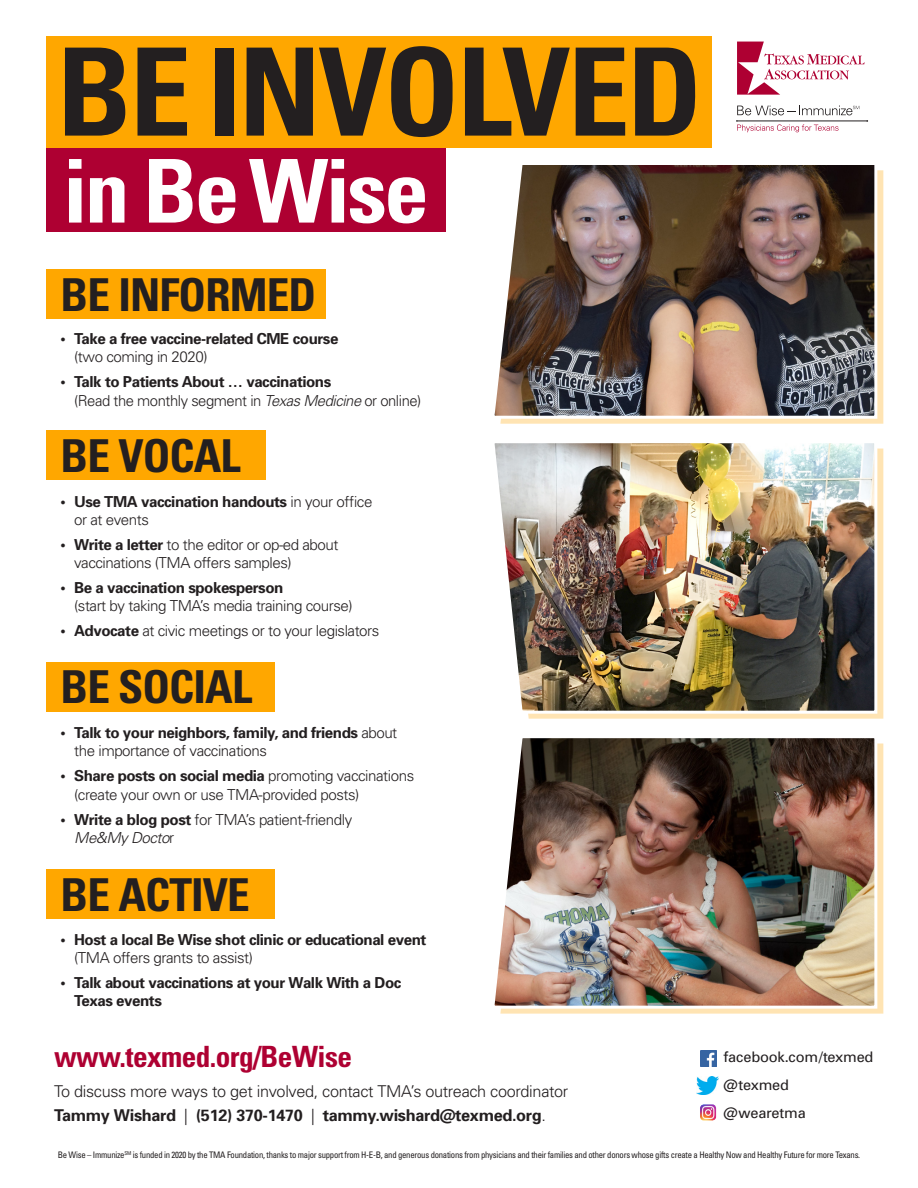
<style>
.page{position:relative;width:918px;height:1188px;background:#fff}
.page>*{position:absolute;margin:0;border:0;box-sizing:border-box;transform-origin:0 0}
.t1{font:700 condensed 121.95px "Univers";letter-spacing:-.02em;color:#231f20}
.t2{font:700 condensed 88.05px "Univers";letter-spacing:-.03em;color:#fff}
.t3{font:700 condensed 45.45px "Univers";letter-spacing:-.02em;color:#231f20}
.t4{font:700 condensed 29.25px "Univers";letter-spacing:-.02em;color:#ae0032}
.t5{font:300 16.35px/24px "Univers";letter-spacing:-.02em;color:#231f20}
.t6{font:700 15.15px/18.1px "Univers";letter-spacing:-.03em;color:#231f20}
.t7{font:300 15.15px/18.1px "Univers";letter-spacing:-.03em;color:#231f20}
.t8{font:14.55px "Univers";letter-spacing:-.015em;color:#231f20}
.t9{font:condensed 9px "Univers";letter-spacing:-.03em;color:#231f20}
.s1{font-weight:300}
.s2{font-weight:300;font-style:italic}
.s3{font-weight:700}
.s4{font-style:italic}
</style>
<div class="page">
<div style="left:46px;top:37px;width:666px;height:111px;background:#ffa700"></div>
<div style="left:46px;top:148px;width:400px;height:84px;background:#ae0032"></div>
<div style="left:46px;top:269px;width:280px;height:49px;background:#ffa700"></div>
<div style="left:46px;top:430px;width:220px;height:49px;background:#ffa700"></div>
<div style="left:46px;top:662px;width:229px;height:50px;background:#ffa700"></div>
<div style="left:46px;top:869px;width:229px;height:49px;background:#ffa700"></div>
<svg style="left:500px;top:170px;width:383px;height:254px;background:#ffe5b6"></svg>
<svg style="left:528px;top:449px;width:355px;height:270px;background:#ffe5b6"></svg>
<svg style="left:500px;top:744px;width:383px;height:270px;background:#ffe5b7"></svg>
<img style="left:494px;top:165px;width:385px;height:255px">
<img style="left:494px;top:443px;width:385px;height:272px">
<img style="left:494px;top:738px;width:385px;height:272px">
<svg style="left:737px;top:42px;width:128px;height:53px"></svg>
<hr style="left:738px;top:121px;width:129px;height:1px;background:#231f20">
<svg style="left:736px;top:106px;width:123px;height:26px"></svg>
<img style="left:700px;top:1050px;width:16px;height:16px">
<img style="left:697px;top:1076px;width:22px;height:18px">
<img style="left:700px;top:1104px;width:16px;height:17px">
<p class="t1" style="left:57px;top:17px;width:647px">BE INVOLVED</p>
<p class="t2" style="left:63px;top:137px;width:367px">in Be Wise</p>
<p class="t3" style="left:61px;top:267px;width:257px">BE INFORMED</p>
<p class="t6" style="left:74px;top:330px;width:266px;text-indent:-14px">• Take a free vaccine-related CME course <span class="s1">(two coming in 2020)</span></p>
<p class="t6" style="left:74px;top:373px;width:349px;text-indent:-14px">• Talk to Patients About … vaccinations<br><span class="s1">(Read the monthly segment in</span> <span class="s2">Texas Medicine</span> <span class="s1">or online)</span></p>
<p class="t3" style="left:61px;top:428px;width:182px">BE VOCAL</p>
<p class="t6" style="left:74px;top:492px;width:300px;text-indent:-14px">• Use TMA vaccination handouts <span class="s1">in your office or at events</span></p>
<p class="t7" style="left:74px;top:535px;width:266px;text-indent:-14px"><span class="s3">• Write a letter</span> to the editor or op-ed about vaccinations (TMA offers samples)</p>
<p class="t7" style="left:74px;top:579px;width:280px;text-indent:-14px"><span class="s3">• Be a vaccination spokesperson<br></span>(start by taking TMA’s media training course)</p>
<p class="t7" style="left:61px;top:622px;width:320px"><span class="s3">• Advocate</span> at civic meetings or to your legislators</p>
<p class="t3" style="left:61px;top:659px;width:193px">BE SOCIAL</p>
<p class="t6" style="left:74px;top:724px;width:325px;text-indent:-14px">• Talk to your neighbors, family, and friends <span class="s1">about the importance of vaccinations</span></p>
<p class="t7" style="left:74px;top:767px;width:342px;text-indent:-14px"><span class="s3">• Share posts on social media</span> promoting vaccinations (create your own or use TMA-provided posts)</p>
<p class="t7" style="left:74px;top:810px;width:280px;text-indent:-14px"><span class="s3">• Write a blog post</span> for TMA’s patient-friendly<br><span class="s4">Me&amp;My Docto</span>r</p>
<p class="t3" style="left:61px;top:867px;width:191px">BE ACTIVE</p>
<p class="t6" style="left:74px;top:931px;width:354px;text-indent:-14px">• Host a local Be Wise shot clinic or educational event <span class="s1">(TMA offers grants to assist)</span></p>
<p class="t6" style="left:74px;top:974px;width:329px;text-indent:-14px">• Talk about vaccinations at your Walk With a Doc<br>Texas events</p>
<p class="t4" style="left:54px;top:1038px;width:300px">www.texmed.org/BeWise</p>
<p class="t5" style="left:54px;top:1079px;width:516px">To discuss more ways to get involved, contact TMA’s outreach coordinator<br><span class="s3">Tammy Wishard</span> | <span class="s3">(512) 370-1470</span> | <span class="s3">tammy.wishard@texmed.org</span>.</p>
<p class="t9" style="left:58px;top:1149px;width:804px">Be Wise – Immunize<sup>SM</sup> is funded in 2020 by the TMA Foundation, thanks to major support from H-E-B, and generous donations from physicians and their families and other donors whose gifts create a Healthy Now and Healthy Future for more Texans.</p>
<p class="t8" style="left:724px;top:1049px;width:152px">facebook.com/texmed</p>
<p class="t8" style="left:724px;top:1077px;width:67px">@texmed</p>
<p class="t8" style="left:724px;top:1104px;width:84px">@wearetma</p>
</div>
